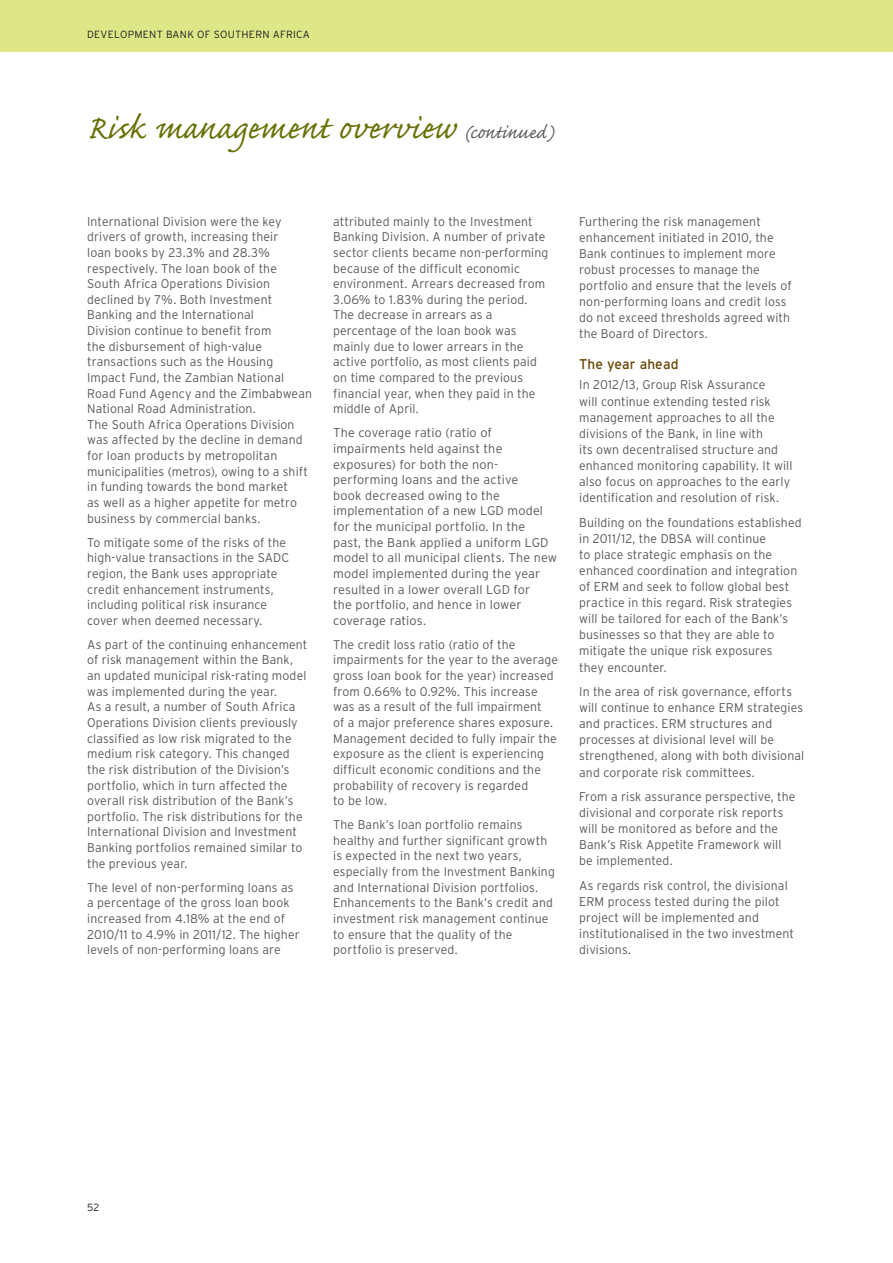
<style>
.page{position:relative;width:893px;height:1263px;background:#fff}
.page>*{position:absolute;margin:0;border:0;box-sizing:border-box;transform-origin:0 0}
.t1{font:41.7px "Caflisch Script Pro";letter-spacing:.005em;color:#687105}
.t2{font:14.1px "Interstate";letter-spacing:.01em;color:#674503}
.t3{font:300 12.6px/15.6px "Interstate";letter-spacing:.01em;color:#58595b}
.t4{font:300 10.35px "Interstate";letter-spacing:.025em;color:#231f20}
.s1{font-size:23.85px;color:#58595b}
</style>
<div class="page">
<div style="left:0;top:1px;width:893px;height:51px;background:#dee787"></div>
<p class="t4" style="left:87px;top:30px;width:224px">DEVELOPMENT BANK OF SOUTHERN AFRICA</p>
<h1 class="t1" style="left:87px;top:113px;width:468px">Risk management overview <span class="s1">(continued)</span></h1>
<p class="t3" style="left:87px;top:214px;width:226px">International Division were the key drivers of growth, increasing their<br>loan books by 23.3% and 28.3% respectively. The loan book of the South Africa Operations Division declined by 7%. Both Investment Banking and the International<br>Division continue to benefit from<br>the disbursement of high-value transactions such as the Housing Impact Fund, the Zambian National Road Fund Agency and the Zimbabwean National Road Administration.<br>The South Africa Operations Division was affected by the decline in demand for loan products by metropolitan municipalities (metros), owing to a shift in funding towards the bond market<br>as well as a higher appetite for metro business by commercial banks.</p>
<p class="t3" style="left:87px;top:535px;width:204px">To mitigate some of the risks of the high-value transactions in the SADC region, the Bank uses appropriate credit enhancement instruments, including political risk insurance cover when deemed necessary.</p>
<p class="t3" style="left:87px;top:638px;width:222px">As part of the continuing enhancement of risk management within the Bank, an updated municipal risk-rating model was implemented during the year.<br>As a result, a number of South Africa Operations Division clients previously classified as low risk migrated to the medium risk category. This changed the risk distribution of the Division’s portfolio, which in turn affected the overall risk distribution of the Bank’s portfolio. The risk distributions for the International Division and Investment Banking portfolios remained similar to the previous year.</p>
<p class="t3" style="left:87px;top:880px;width:214px">The level of non-performing loans as a percentage of the gross loan book increased from 4.18% at the end of 2010/11 to 4.9% in 2011/12. The higher levels of non-performing loans are</p>
<p class="t3" style="left:333px;top:214px;width:217px">attributed mainly to the Investment Banking Division. A number of private sector clients became non-performing because of the difficult economic environment. Arrears decreased from 3.06% to 1.83% during the period.<br>The decrease in arrears as a percentage of the loan book was mainly due to lower arrears in the active portfolio, as most clients paid on time compared to the previous financial year, when they paid in the middle of April.</p>
<p class="t3" style="left:333px;top:426px;width:225px">The coverage ratio (ratio of impairments held against the exposures) for both the non&shy;performing loans and the active<br>book decreased owing to the implementation of a new LGD model for the municipal portfolio. In the<br>past, the Bank applied a uniform LGD model to all municipal clients. The new model implemented during the year resulted in a lower overall LGD for<br>the portfolio, and hence in lower coverage ratios.</p>
<p class="t3" style="left:333px;top:638px;width:226px">The credit loss ratio (ratio of the impairments for the year to the average gross loan book for the year) increased from 0.66% to 0.92%. This increase was as a result of the full impairment<br>of a major preference shares exposure.<br>Management decided to fully impair the exposure as the client is experiencing difficult economic conditions and the probability of recovery is regarded<br>to be low.</p>
<p class="t3" style="left:333px;top:818px;width:223px">The Bank’s loan portfolio remains healthy and further significant growth is expected in the next two years, especially from the Investment Banking and International Division portfolios.<br>Enhancements to the Bank’s credit and investment risk management continue to ensure that the quality of the portfolio is preserved.</p>
<p class="t3" style="left:579px;top:214px;width:214px;line-height:16px">Furthering the risk management enhancement initiated in 2010, the Bank continues to implement more robust processes to manage the portfolio and ensure that the levels of non-performing loans and credit loss do not exceed thresholds agreed with the Board of Directors.</p>
<p class="t2" style="left:579px;top:359px;width:101px">The year ahead</p>
<p class="t3" style="left:579px;top:378px;width:215px;line-height:16px">In 2012/13, Group Risk Assurance<br>will continue extending tested risk management approaches to all the divisions of the Bank, in line with<br>its own decentralised structure and enhanced monitoring capability. It will also focus on approaches to the early identification and resolution of risk.</p>
<p class="t3" style="left:579px;top:515px;width:224px;line-height:16px">Building on the foundations established in 2011/12, the DBSA will continue<br>to place strategic emphasis on the enhanced coordination and integration of ERM and seek to follow global best practice in this regard. Risk strategies will be tailored for each of the Bank’s businesses so that they are able to mitigate the unique risk exposures<br>they encounter.</p>
<p class="t3" style="left:579px;top:685px;width:226px;line-height:16px">In the area of risk governance, efforts will continue to enhance ERM strategies and practices. ERM structures and processes at divisional level will be strengthened, along with both divisional and corporate risk committees.</p>
<p class="t3" style="left:579px;top:790px;width:218px;line-height:16px">From a risk assurance perspective, the divisional and corporate risk reports will be monitored as before and the Bank’s Risk Appetite Framework will be implemented.</p>
<p class="t3" style="left:579px;top:879px;width:216px;line-height:16px">As regards risk control, the divisional<br>ERM process tested during the pilot project will be implemented and institutionalised in the two investment divisions.</p>
<p class="t4" style="left:87px;top:1203px;width:14px">52</p>
</div>
